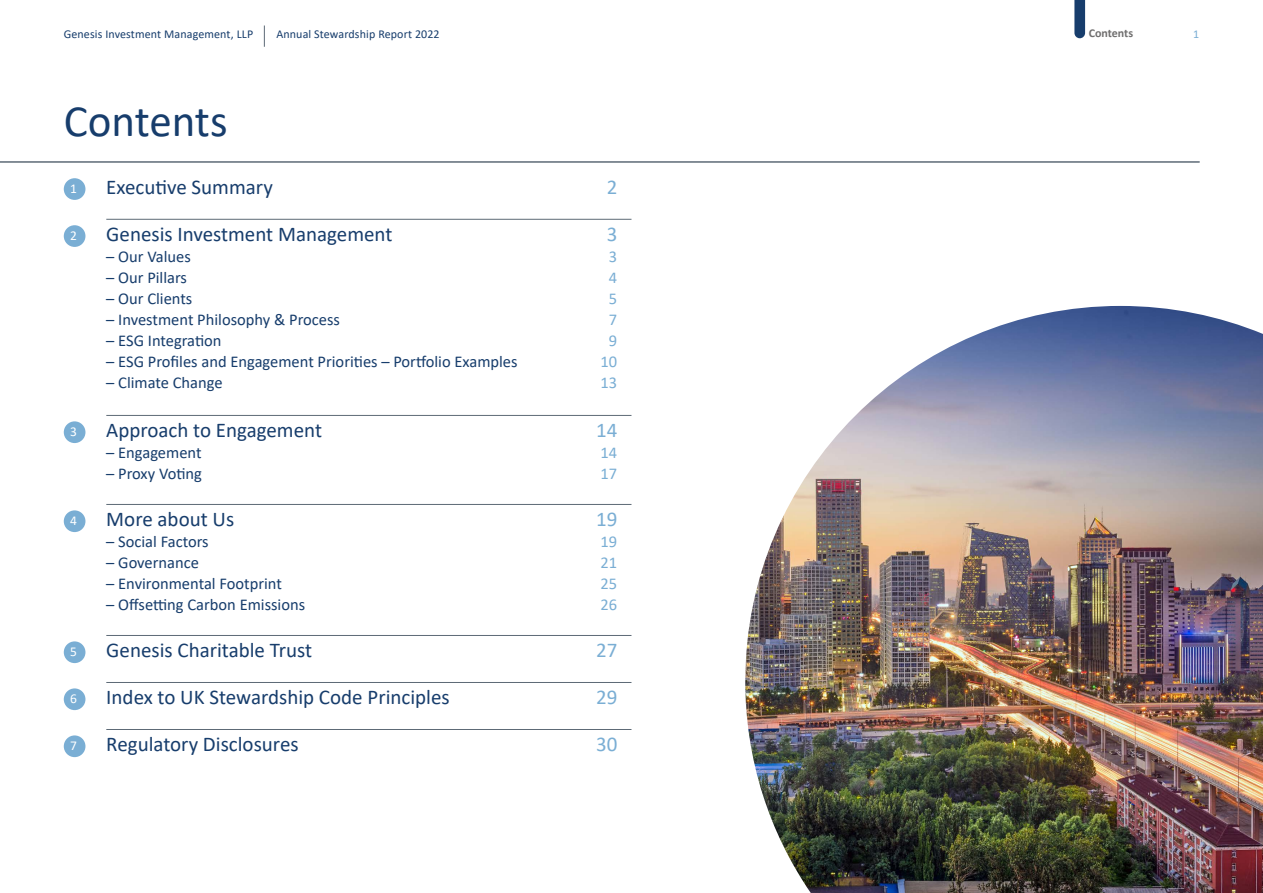
<style>
.page{position:relative;width:1263px;height:893px;background:#fff}
.page>*{position:absolute;margin:0;border:0;box-sizing:border-box;transform-origin:0 0}
.t1{font:45px "Calibri";color:#173d6c}
.t2{font:21px "Calibri";color:#173d6c}
.t3{font:21px "Calibri";color:#7aaed4}
.t4{font:16.5px "Calibri";color:#173d6c}
.t5{font:16.5px "Calibri";color:#7aaed4}
.t6{font:13.5px "Calibri";color:#fff}
.t7{font:12px "Calibri";letter-spacing:.01em;color:#173d6c}
.t8{font:700 12px "Calibri";color:#706f6f}
.t9{font:12px "Calibri";color:#7aaed4}
</style>
<div class="page">
<svg style="left:264px;top:26px;width:1px;height:21px"></svg>
<hr style="left:0;top:162px;width:1200px;height:1px;background:#5d6a76">
<svg style="left:1074px;top:0;width:11px;height:38px"></svg>
<hr style="left:106px;top:219px;width:525px;height:1px;background:#5d6a76">
<hr style="left:106px;top:415px;width:525px;height:1px;background:#5d6a76">
<hr style="left:106px;top:504px;width:525px;height:1px;background:#5d6a76">
<hr style="left:106px;top:635px;width:525px;height:1px;background:#5d6a76">
<hr style="left:106px;top:682px;width:525px;height:1px;background:#5d6a76">
<hr style="left:106px;top:729px;width:525px;height:1px;background:#5d6a76">
<div style="left:64px;top:178px;width:21px;height:22px;background:#7aaed4;border-radius:50%"></div>
<div style="left:64px;top:225px;width:21px;height:22px;background:#7aaed4;border-radius:50%"></div>
<div style="left:64px;top:421px;width:21px;height:22px;background:#7aaed4;border-radius:50%"></div>
<div style="left:64px;top:510px;width:21px;height:22px;background:#7aaed4;border-radius:50%"></div>
<div style="left:64px;top:641px;width:21px;height:22px;background:#7aaed4;border-radius:50%"></div>
<div style="left:64px;top:688px;width:21px;height:22px;background:#7aaed4;border-radius:50%"></div>
<div style="left:64px;top:735px;width:21px;height:22px;background:#7aaed4;border-radius:50%"></div>
<img style="left:745px;top:306px;width:518px;height:587px">
<p class="t7" style="left:64px;top:26px;width:191px">Genesis Investment Management, LLP</p>
<p class="t7" style="left:276px;top:26px;width:165px">Annual Stewardship Report 2022</p>
<p class="t8" style="left:1089px;top:25px;width:46px">Contents</p>
<p class="t9" style="left:1193px;top:26px;width:8px">1</p>
<h1 class="t1" style="left:64px;top:90px;width:165px">Contents</h1>
<p class="t6" style="left:70px;top:179px;width:8px">1</p>
<p class="t2" style="left:106px;top:172px;width:168px">Executive Summary</p>
<p class="t3" style="left:607px;top:172px;width:12px">2</p>
<p class="t6" style="left:70px;top:226px;width:8px">2</p>
<p class="t2" style="left:106px;top:219px;width:288px">Genesis Investment Management</p>
<p class="t3" style="left:607px;top:219px;width:12px">3</p>
<p class="t4" style="left:106px;top:245px;width:86px">– Our Values</p>
<p class="t5" style="left:609px;top:245px;width:10px">3</p>
<p class="t4" style="left:106px;top:266px;width:82px">– Our Pillars</p>
<p class="t5" style="left:609px;top:266px;width:10px">4</p>
<p class="t4" style="left:106px;top:287px;width:88px">– Our Clients</p>
<p class="t5" style="left:609px;top:287px;width:10px">5</p>
<p class="t4" style="left:106px;top:308px;width:235px">– Investment Philosophy &amp; Process</p>
<p class="t5" style="left:609px;top:308px;width:10px">7</p>
<p class="t4" style="left:106px;top:329px;width:117px">– ESG Integration</p>
<p class="t5" style="left:609px;top:329px;width:10px">9</p>
<p class="t4" style="left:106px;top:350px;width:413px">– ESG Profiles and Engagement Priorities – Portfolio Examples</p>
<p class="t5" style="left:601px;top:350px;width:18px">10</p>
<p class="t4" style="left:106px;top:371px;width:118px">– Climate Change</p>
<p class="t5" style="left:601px;top:371px;width:18px">13</p>
<p class="t6" style="left:70px;top:422px;width:8px">3</p>
<p class="t2" style="left:106px;top:415px;width:217px">Approach to Engagement</p>
<p class="t3" style="left:596px;top:415px;width:23px">14</p>
<p class="t4" style="left:106px;top:441px;width:97px">– Engagement</p>
<p class="t5" style="left:601px;top:441px;width:18px">14</p>
<p class="t4" style="left:106px;top:462px;width:97px">– Proxy Voting</p>
<p class="t5" style="left:601px;top:462px;width:18px">17</p>
<p class="t6" style="left:70px;top:511px;width:8px">4</p>
<p class="t2" style="left:106px;top:504px;width:129px">More about Us</p>
<p class="t3" style="left:596px;top:504px;width:23px">19</p>
<p class="t4" style="left:106px;top:530px;width:104px">– Social Factors</p>
<p class="t5" style="left:601px;top:530px;width:18px">19</p>
<p class="t4" style="left:106px;top:551px;width:94px">– Governance</p>
<p class="t5" style="left:601px;top:551px;width:18px">21</p>
<p class="t4" style="left:106px;top:572px;width:177px">– Environmental Footprint</p>
<p class="t5" style="left:601px;top:572px;width:18px">25</p>
<p class="t4" style="left:106px;top:593px;width:200px">– Offsetting Carbon Emissions</p>
<p class="t5" style="left:601px;top:593px;width:18px">26</p>
<p class="t6" style="left:70px;top:642px;width:8px">5</p>
<p class="t2" style="left:106px;top:636px;width:207px">Genesis Charitable Trust</p>
<p class="t3" style="left:596px;top:636px;width:23px">27</p>
<p class="t6" style="left:70px;top:689px;width:8px">6</p>
<p class="t2" style="left:106px;top:683px;width:345px">Index to UK Stewardship Code Principles</p>
<p class="t3" style="left:596px;top:683px;width:23px">29</p>
<p class="t6" style="left:70px;top:736px;width:8px">7</p>
<p class="t2" style="left:106px;top:730px;width:194px">Regulatory Disclosures</p>
<p class="t3" style="left:596px;top:730px;width:23px">30</p>
</div>
